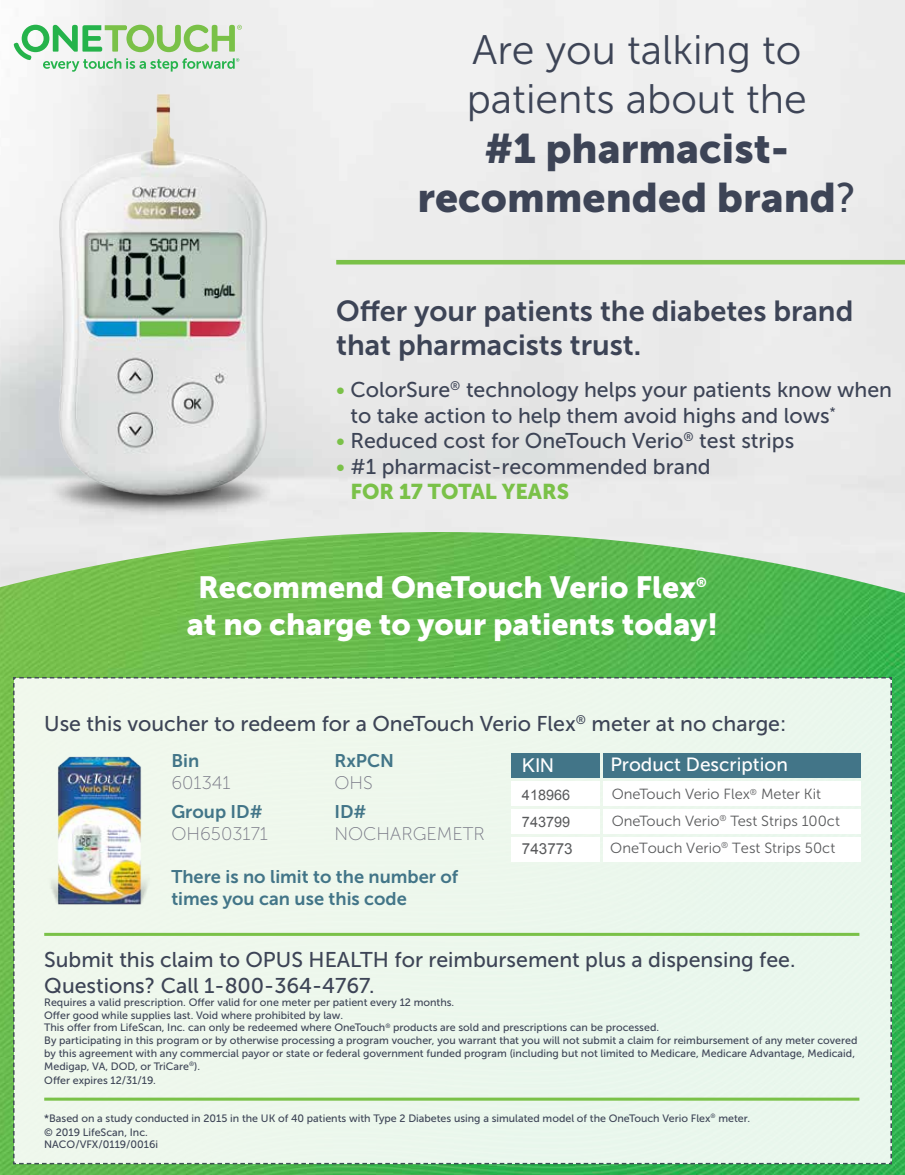
<style>
.page{position:relative;width:905px;height:1175px;background:#fff}
.page>*{position:absolute;margin:0;border:0;box-sizing:border-box;transform-origin:0 0}
.t1{font:41.1px/49.3px "Museo Sans 300";color:#3d4456}
.t2{font:41.1px/49.3px "Museo Sans 900";color:#3d4456;text-align:center}
.t3{font:30.45px "Museo Sans 900";color:#fff}
.t4{font:28.95px/34.7px "Museo Sans 700";color:#3d4456}
.t5{font:21.3px/25.7px "Museo Sans 500";color:#3d4456}
.t6{font:21.3px "Museo Sans 900";color:#7ac148}
.t7{font:19.05px "Museo Sans 500";color:#fff}
.t8{font:19.05px "Arial";color:#fff}
.t9{font:18.3px/21.9px "Museo Sans 700";color:#427588}
.t10{font:18.3px "Museo Sans 100";color:#787886}
.t11{font:15.15px "Arial";color:#58595b}
.t12{font:14.7px/26.5px "Museo Sans 300";color:#58595b}
.t13{font:14.4px/27.2px "Arial";color:#58595b}
.t14{font:13.35px "Museo Sans 900";color:#fff}
.t15{font:10.65px/12.9px "Museo Sans 500";color:#3d4456}
.s1{font-family:"Museo Sans 500"}
.s2{color:#7ac148}
</style>
<div class="page">
<img style="left:0;top:532px;width:904px;height:642px">
<div style="left:12px;top:676px;width:880px;height:489px;background:#edf7ec"></div>
<svg style="left:14px;top:25px;width:228px;height:31px"></svg>
<hr style="left:336px;top:260px;width:568px;height:4px;background:#7ac148">
<img style="left:24px;top:739px;width:145px;height:178px">
<svg style="left:44px;top:932px;width:815px;height:4px;background:#94cd6e"></svg>
<hr style="left:44px;top:1097px;width:815px;height:3px;background:#7ac148">
<div style="left:602px;top:753px;width:258px;height:25px;background:#427588"></div>
<div style="left:602px;top:781px;width:258px;height:25px;background:#fff"></div>
<div style="left:602px;top:809px;width:258px;height:25px;background:#fff"></div>
<div style="left:602px;top:836px;width:258px;height:25px;background:#fff"></div>
<div style="left:511px;top:753px;width:88px;height:25px;background:#427588"></div>
<div style="left:511px;top:781px;width:88px;height:25px;background:#fff"></div>
<div style="left:511px;top:809px;width:88px;height:25px;background:#fff"></div>
<div style="left:511px;top:836px;width:88px;height:25px;background:#fff"></div>
<img style="left:0;top:56px;width:346px;height:518px">
<h1 class="t1" style="left:467px;top:25px;width:341px">Are you talking to patients about the</h1>
<h1 class="t2" style="left:417px;top:123px;width:440px">#1 pharmacist&shy;recommended brand<span class="s1">?</span></h1>
<h3 class="t4" style="left:336px;top:293px;width:518px">Offer your patients the diabetes brand that pharmacists trust.</h3>
<h3 class="t5" style="left:350px;top:377px;width:543px;text-indent:-14px"><span class="s2">•</span> ColorSure<sup>®</sup> technology helps your patients know when to take action to help them avoid highs and lows<sup>*</sup></h3>
<h3 class="t5" style="left:336px;top:428px;width:459px"><span class="s2">•</span> Reduced cost for OneTouch Verio<sup>®</sup> test strips</h3>
<h3 class="t5" style="left:336px;top:454px;width:376px"><span class="s2">•</span> #1 pharmacist-recommended brand</h3>
<h3 class="t6" style="left:350px;top:480px;width:220px">FOR 17 TOTAL YEARS</h3>
<h2 class="t3" style="left:198px;top:570px;width:499px">Recommend OneTouch Verio Flex</h2>
<p class="t14" style="left:696px;top:575px;width:12px">®</p>
<h2 class="t3" style="left:187px;top:607px;width:533px">at no charge to your patients today!</h2>
<h3 class="t5" style="left:44px;top:710px;width:743px">Use this voucher to redeem for a OneTouch Verio Flex<sup>®</sup> meter at no charge:</h3>
<h3 class="t9" style="left:171px;top:749px;width:29px">Bin</h3>
<h3 class="t9" style="left:334px;top:749px;width:61px">RxPCN</h3>
<h3 class="t10" style="left:171px;top:772px;width:61px">601341</h3>
<h3 class="t10" style="left:334px;top:772px;width:40px">OHS</h3>
<h3 class="t9" style="left:171px;top:800px;width:93px">Group ID#</h3>
<h3 class="t9" style="left:334px;top:800px;width:34px">ID#</h3>
<h3 class="t10" style="left:171px;top:823px;width:98px">OH6503171</h3>
<h3 class="t10" style="left:334px;top:823px;width:152px">NOCHARGEMETR</h3>
<h3 class="t9" style="left:171px;top:866px;width:288px">There is no limit to the number of times you can use this code</h3>
<h3 class="t7" style="left:610px;top:753px;width:179px">Product Description</h3>
<h3 class="t12" style="left:610px;top:781px;width:231px">OneTouch Verio Flex<sup>®</sup> Meter Kit<br>OneTouch Verio<sup>®</sup> Test Strips 100ct<br>OneTouch Verio<sup>®</sup> Test Strips 50ct</h3>
<h3 class="t8" style="left:522px;top:752px;width:33px">KIN</h3>
<h3 class="t13" style="left:522px;top:781px;width:50px">418966<br>743799</h3>
<h3 class="t11" style="left:522px;top:839px;width:52px">743773</h3>
<h3 class="t5" style="left:44px;top:947px;width:752px">Submit this claim to OPUS HEALTH for reimbursement plus a dispensing fee.<br>Questions? Call 1-800-364-4767.</h3>
<p class="t15" style="left:44px;top:995px;width:814px">Requires a valid prescription. Offer valid for one meter per patient every 12 months.<br>Offer good while supplies last. Void where prohibited by law.<br>This offer from LifeScan, Inc. can only be redeemed where OneTouch<sup>®</sup> products are sold and prescriptions can be processed.<br>By participating in this program or by otherwise processing a program voucher, you warrant that you will not submit a claim for reimbursement of any meter covered by this agreement with any commercial payor or state or federal government funded program (including but not limited to Medicare, Medicare Advantage, Medicaid, Medigap, VA, DOD, or TriCare<sup>®</sup>).<br>Offer expires 12/31/19.</p>
<p class="t15" style="left:44px;top:1111px;width:707px">*Based on a study conducted in 2015 in the UK of 40 patients with Type 2 Diabetes using a simulated model of the OneTouch Verio Flex<sup>®</sup> meter. © 2019 LifeScan, Inc.<br>NACO/VFX/0119/0016i</p>
</div>
